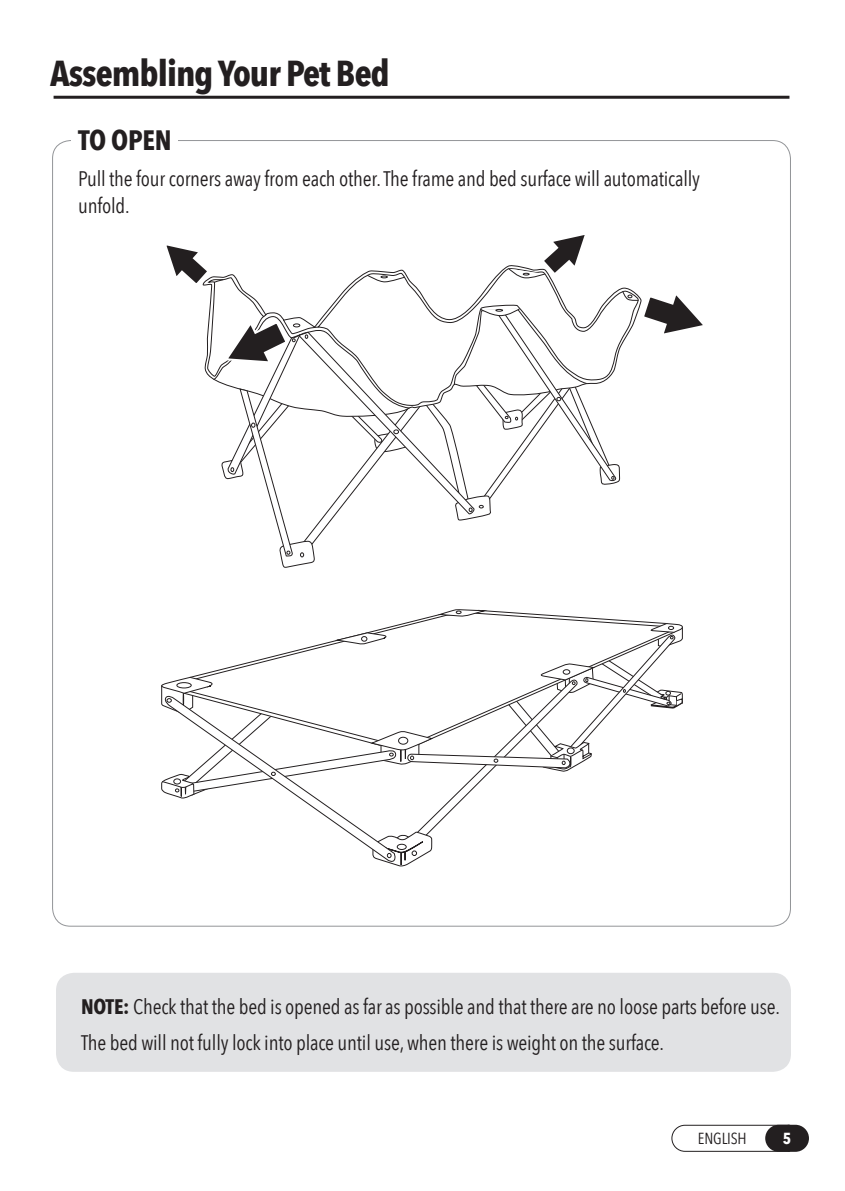
<style>
.page{position:relative;width:845px;height:1191px;background:#fff}
.page>*{position:absolute;margin:0;border:0;box-sizing:border-box;transform-origin:0 0}
.t1{font:700 36px "Avenir Next Condensed";letter-spacing:-.025em;color:#231f20}
.Body__0625_space_aft{font:700 28px "Avenir Next Condensed";letter-spacing:-.01em;color:#231f20}
.Body__0625_space_aft-2{font:21px/27px "Avenir Next Condensed";letter-spacing:-.01em;color:#231f20}
.t2{font:16px "Avenir Next Condensed";letter-spacing:-.01em;color:#231f20}
.t3{font:700 16px "Avenir Next Condensed";color:#fff}
.s1{font-weight:700}
</style>
<div class="page">
<svg style="left:404px;top:612px;width:262px;height:11px"></svg>
<svg style="left:439px;top:609px;width:46px;height:8px"></svg>
<svg style="left:161px;top:623px;width:522px;height:244px"></svg>
<svg style="left:166px;top:235px;width:537px;height:333px"></svg>
<svg style="left:671px;top:1124px;width:138px;height:28px"></svg>
<hr style="left:54px;top:96px;width:735px;height:3px;background:#231f20">
<div style="left:56px;top:972px;width:735px;height:99px;background:#e1e2e4;border-radius:18px"></div>
<p class="t1" style="left:50px;top:51px;width:341px">Assembling Your Pet Bed</p>
<p class="Body__0625_space_aft" style="left:78px;top:123px;width:95px">TO OPEN</p>
<p class="Body__0625_space_aft-2" style="left:78px;top:165px;width:623px">Pull the four corners away from each other. The frame and bed surface will automatically unfold.</p>
<p class="Body__0625_space_aft-2" style="left:81px;top:992px;width:700px"><span class="s1">NOTE:</span> Check that the bed is opened as far as possible and that there are no loose parts before use.</p>
<p class="Body__0625_space_aft-2" style="left:81px;top:1028px;width:584px">The bed will not fully lock into place until use, when there is weight on the surface.</p>
<p class="t2" style="left:698px;top:1125px;width:50px">ENGLISH</p>
<p class="t3" style="left:783px;top:1128px;width:10px">5</p>
</div>
